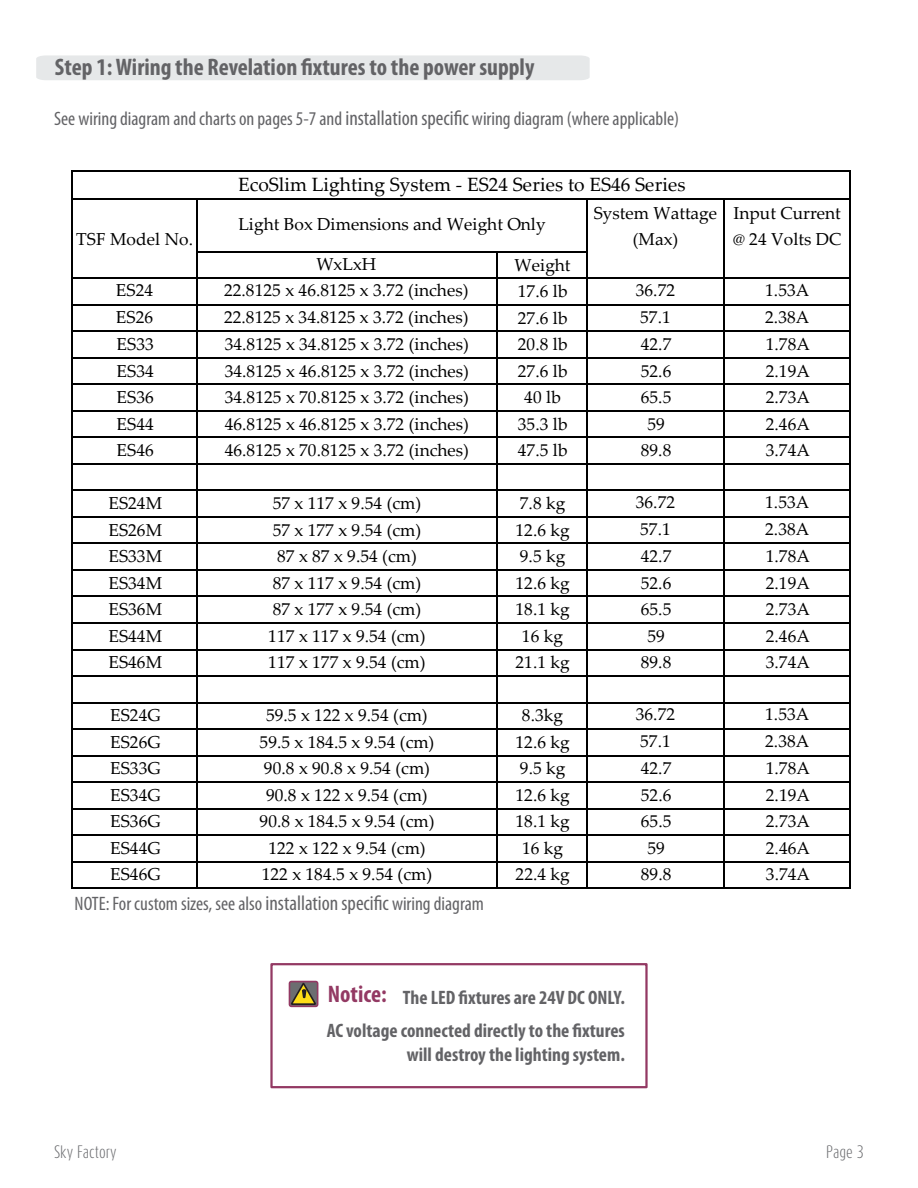
<style>
.page{position:relative;width:918px;height:1188px;background:#fff}
.page>*{position:absolute;margin:0;border:0;box-sizing:border-box;transform-origin:0 0}
.t1{font:700 condensed 24px "Myriad Pro";color:#636366}
.t2{font:700 condensed 24px "Myriad Pro";color:#933963}
.t3{font:condensed 19.5px "Myriad Pro";color:#636366}
.t4{font:700 condensed 19.5px "Myriad Pro";color:#636366}
.t5{font:19.2px "Palatino Linotype";color:#000}
.t6{font:17.4px/25.7px "Palatino Linotype";letter-spacing:.005em;color:#000;text-align:center}
.t7{font:300 15px "Dax Compact";color:#6c6d70}
.s1{font-size:21px}
</style>
<div class="page">
<div style="left:36px;top:55px;width:554px;height:25px;background:#e6e8e9"></div>
<div style="left:270px;top:963px;width:378px;height:125px;border:2px solid #933963"></div>
<svg style="left:289px;top:981px;width:29px;height:26px"></svg>
<hr style="left:71px;top:170px;width:2px;height:719px;background:#000">
<hr style="left:849px;top:172px;width:2px;height:717px;background:#000">
<hr style="left:196px;top:200px;width:2px;height:689px;background:#000">
<hr style="left:586px;top:200px;width:2px;height:689px;background:#000">
<hr style="left:723px;top:200px;width:2px;height:689px;background:#000">
<hr style="left:496px;top:253px;width:2px;height:636px;background:#000">
<hr style="left:73px;top:170px;width:778px;height:2px;background:#000">
<hr style="left:73px;top:198px;width:778px;height:2px;background:#000">
<hr style="left:198px;top:251px;width:390px;height:2px;background:#000">
<hr style="left:73px;top:277px;width:778px;height:2px;background:#000">
<hr style="left:73px;top:304px;width:778px;height:2px;background:#000">
<hr style="left:73px;top:331px;width:778px;height:1px;background:#000">
<hr style="left:73px;top:357px;width:778px;height:2px;background:#000">
<hr style="left:73px;top:384px;width:778px;height:1px;background:#000">
<hr style="left:73px;top:410px;width:778px;height:2px;background:#000">
<hr style="left:73px;top:437px;width:778px;height:1px;background:#000">
<hr style="left:73px;top:463px;width:778px;height:2px;background:#000">
<hr style="left:73px;top:490px;width:778px;height:1px;background:#000">
<hr style="left:73px;top:516px;width:778px;height:2px;background:#000">
<hr style="left:73px;top:543px;width:778px;height:1px;background:#000">
<hr style="left:73px;top:569px;width:778px;height:2px;background:#000">
<hr style="left:73px;top:596px;width:778px;height:1px;background:#000">
<hr style="left:73px;top:622px;width:778px;height:2px;background:#000">
<hr style="left:73px;top:649px;width:778px;height:1px;background:#000">
<hr style="left:73px;top:675px;width:778px;height:2px;background:#000">
<hr style="left:73px;top:702px;width:778px;height:1px;background:#000">
<hr style="left:73px;top:728px;width:778px;height:2px;background:#000">
<hr style="left:73px;top:755px;width:778px;height:1px;background:#000">
<hr style="left:73px;top:781px;width:778px;height:2px;background:#000">
<hr style="left:73px;top:808px;width:778px;height:1px;background:#000">
<hr style="left:73px;top:834px;width:778px;height:2px;background:#000">
<hr style="left:73px;top:861px;width:778px;height:1px;background:#000">
<hr style="left:73px;top:887px;width:778px;height:2px;background:#000">
<p class="t1" style="left:55px;top:52px;width:481px">Step 1: Wiring the Revelation fixtures to the power supply</p>
<p class="t3" style="left:54px;top:107px;width:627px">See wiring diagram and charts on pages 5-7 and <span class="s1">installation specific</span> wiring diagram (where applicable)</p>
<p class="t6" style="left:76px;top:226px;width:118px">TSF Model No.</p>
<p class="t5" style="left:238px;top:171px;width:449px">EcoSlim Lighting System - ES24 Series to ES46 Series</p>
<p class="t6" style="left:238px;top:211px;width:309px">Light Box Dimensions and Weight Only</p>
<p class="t6" style="left:316px;top:250px;width:61px">WxLxH</p>
<p class="t6" style="left:514px;top:251px;width:58px">Weight</p>
<p class="t6" style="left:594px;top:200px;width:125px">System Wattage (Max)</p>
<p class="t6" style="left:733px;top:200px;width:110px;text-align:left">Input Current @ 24 Volts DC</p>
<p class="t6" style="left:116px;top:277px;width:39px">ES24</p>
<p class="t6" style="left:224px;top:277px;width:246px">22.8125 x 46.8125 x 3.72 (inches)</p>
<p class="t6" style="left:518px;top:278px;width:51px">17.6 lb</p>
<p class="t6" style="left:636px;top:277px;width:41px">36.72</p>
<p class="t6" style="left:765px;top:277px;width:46px">1.53A</p>
<p class="t6" style="left:116px;top:303px;width:39px">ES26</p>
<p class="t6" style="left:224px;top:303px;width:246px">22.8125 x 34.8125 x 3.72 (inches)</p>
<p class="t6" style="left:518px;top:304px;width:51px">27.6 lb</p>
<p class="t6" style="left:640px;top:303px;width:32px">57.1</p>
<p class="t6" style="left:765px;top:303px;width:46px">2.38A</p>
<p class="t6" style="left:117px;top:331px;width:39px">ES33</p>
<p class="t6" style="left:225px;top:331px;width:246px">34.8125 x 34.8125 x 3.72 (inches)</p>
<p class="t6" style="left:518px;top:331px;width:51px">20.8 lb</p>
<p class="t6" style="left:641px;top:331px;width:32px">42.7</p>
<p class="t6" style="left:766px;top:331px;width:46px">1.78A</p>
<p class="t6" style="left:117px;top:357px;width:39px">ES34</p>
<p class="t6" style="left:225px;top:357px;width:246px">34.8125 x 46.8125 x 3.72 (inches)</p>
<p class="t6" style="left:518px;top:357px;width:51px">27.6 lb</p>
<p class="t6" style="left:641px;top:357px;width:32px">52.6</p>
<p class="t6" style="left:766px;top:357px;width:46px">2.19A</p>
<p class="t6" style="left:117px;top:384px;width:39px">ES36</p>
<p class="t6" style="left:225px;top:384px;width:246px">34.8125 x 70.8125 x 3.72 (inches)</p>
<p class="t6" style="left:524px;top:384px;width:38px">40 lb</p>
<p class="t6" style="left:641px;top:384px;width:32px">65.5</p>
<p class="t6" style="left:766px;top:384px;width:46px">2.73A</p>
<p class="t6" style="left:117px;top:410px;width:39px">ES44</p>
<p class="t6" style="left:225px;top:410px;width:246px">46.8125 x 46.8125 x 3.72 (inches)</p>
<p class="t6" style="left:518px;top:410px;width:51px">35.3 lb</p>
<p class="t6" style="left:647px;top:410px;width:19px">59</p>
<p class="t6" style="left:766px;top:410px;width:46px">2.46A</p>
<p class="t6" style="left:117px;top:437px;width:39px">ES46</p>
<p class="t6" style="left:225px;top:437px;width:246px">46.8125 x 70.8125 x 3.72 (inches)</p>
<p class="t6" style="left:518px;top:437px;width:51px">47.5 lb</p>
<p class="t6" style="left:641px;top:437px;width:32px">89.8</p>
<p class="t6" style="left:766px;top:437px;width:46px">3.74A</p>
<p class="t6" style="left:108px;top:490px;width:55px">ES24M</p>
<p class="t6" style="left:273px;top:490px;width:150px">57 x 117 x 9.54 (cm)</p>
<p class="t6" style="left:520px;top:490px;width:47px">7.8 kg</p>
<p class="t6" style="left:636px;top:489px;width:41px">36.72</p>
<p class="t6" style="left:765px;top:489px;width:46px">1.53A</p>
<p class="t6" style="left:108px;top:516px;width:55px">ES26M</p>
<p class="t6" style="left:273px;top:516px;width:150px">57 x 177 x 9.54 (cm)</p>
<p class="t6" style="left:516px;top:516px;width:56px">12.6 kg</p>
<p class="t6" style="left:640px;top:515px;width:32px">57.1</p>
<p class="t6" style="left:765px;top:515px;width:46px">2.38A</p>
<p class="t6" style="left:108px;top:543px;width:55px">ES33M</p>
<p class="t6" style="left:277px;top:543px;width:141px">87 x 87 x 9.54 (cm)</p>
<p class="t6" style="left:520px;top:543px;width:47px">9.5 kg</p>
<p class="t6" style="left:641px;top:543px;width:32px">42.7</p>
<p class="t6" style="left:766px;top:543px;width:46px">1.78A</p>
<p class="t6" style="left:108px;top:569px;width:55px">ES34M</p>
<p class="t6" style="left:273px;top:569px;width:150px">87 x 117 x 9.54 (cm)</p>
<p class="t6" style="left:516px;top:569px;width:56px">12.6 kg</p>
<p class="t6" style="left:641px;top:569px;width:32px">52.6</p>
<p class="t6" style="left:766px;top:569px;width:46px">2.19A</p>
<p class="t6" style="left:108px;top:596px;width:55px">ES36M</p>
<p class="t6" style="left:273px;top:596px;width:150px">87 x 177 x 9.54 (cm)</p>
<p class="t6" style="left:516px;top:596px;width:56px">18.1 kg</p>
<p class="t6" style="left:641px;top:596px;width:32px">65.5</p>
<p class="t6" style="left:766px;top:596px;width:46px">2.73A</p>
<p class="t6" style="left:108px;top:622px;width:55px">ES44M</p>
<p class="t6" style="left:268px;top:622px;width:159px">117 x 117 x 9.54 (cm)</p>
<p class="t6" style="left:522px;top:622px;width:43px">16 kg</p>
<p class="t6" style="left:647px;top:622px;width:19px">59</p>
<p class="t6" style="left:766px;top:622px;width:46px">2.46A</p>
<p class="t6" style="left:108px;top:649px;width:55px">ES46M</p>
<p class="t6" style="left:268px;top:649px;width:159px">117 x 177 x 9.54 (cm)</p>
<p class="t6" style="left:516px;top:649px;width:56px">21.1 kg</p>
<p class="t6" style="left:641px;top:649px;width:32px">89.8</p>
<p class="t6" style="left:766px;top:649px;width:46px">3.74A</p>
<p class="t6" style="left:110px;top:702px;width:52px">ES24G</p>
<p class="t6" style="left:266px;top:702px;width:163px">59.5 x 122 x 9.54 (cm)</p>
<p class="t6" style="left:522px;top:702px;width:43px">8.3kg</p>
<p class="t6" style="left:636px;top:701px;width:41px">36.72</p>
<p class="t6" style="left:765px;top:701px;width:46px">1.53A</p>
<p class="t6" style="left:110px;top:728px;width:52px">ES26G</p>
<p class="t6" style="left:260px;top:728px;width:176px">59.5 x 184.5 x 9.54 (cm)</p>
<p class="t6" style="left:516px;top:728px;width:56px">12.6 kg</p>
<p class="t6" style="left:640px;top:727px;width:32px">57.1</p>
<p class="t6" style="left:765px;top:727px;width:46px">2.38A</p>
<p class="t6" style="left:110px;top:755px;width:52px">ES33G</p>
<p class="t6" style="left:264px;top:755px;width:168px">90.8 x 90.8 x 9.54 (cm)</p>
<p class="t6" style="left:520px;top:755px;width:47px">9.5 kg</p>
<p class="t6" style="left:641px;top:755px;width:32px">42.7</p>
<p class="t6" style="left:766px;top:755px;width:46px">1.78A</p>
<p class="t6" style="left:110px;top:781px;width:52px">ES34G</p>
<p class="t6" style="left:266px;top:781px;width:163px">90.8 x 122 x 9.54 (cm)</p>
<p class="t6" style="left:516px;top:781px;width:56px">12.6 kg</p>
<p class="t6" style="left:641px;top:781px;width:32px">52.6</p>
<p class="t6" style="left:766px;top:781px;width:46px">2.19A</p>
<p class="t6" style="left:110px;top:808px;width:52px">ES36G</p>
<p class="t6" style="left:260px;top:808px;width:176px">90.8 x 184.5 x 9.54 (cm)</p>
<p class="t6" style="left:516px;top:808px;width:56px">18.1 kg</p>
<p class="t6" style="left:641px;top:808px;width:32px">65.5</p>
<p class="t6" style="left:766px;top:808px;width:46px">2.73A</p>
<p class="t6" style="left:110px;top:834px;width:52px">ES44G</p>
<p class="t6" style="left:268px;top:834px;width:159px">122 x 122 x 9.54 (cm)</p>
<p class="t6" style="left:522px;top:834px;width:43px">16 kg</p>
<p class="t6" style="left:648px;top:834px;width:19px">59</p>
<p class="t6" style="left:766px;top:834px;width:46px">2.46A</p>
<p class="t6" style="left:110px;top:861px;width:52px">ES46G</p>
<p class="t6" style="left:262px;top:861px;width:172px">122 x 184.5 x 9.54 (cm)</p>
<p class="t6" style="left:516px;top:861px;width:56px">22.4 kg</p>
<p class="t6" style="left:641px;top:861px;width:32px">89.8</p>
<p class="t6" style="left:766px;top:861px;width:46px">3.74A</p>
<p class="t3" style="left:75px;top:892px;width:411px">NOTE: For custom sizes, see also <span class="s1">installation specific</span> wiring diagram</p>
<p class="t2" style="left:328px;top:979px;width:60px">Notice:</p>
<p class="t4" style="left:403px;top:985px;width:223px">The LED fixtures are 24V DC ONLY.</p>
<p class="t4" style="left:327px;top:1018px;width:300px">AC voltage connected directly to the fixtures</p>
<p class="t4" style="left:407px;top:1042px;width:220px">will destroy the lighting system.</p>
<p class="t7" style="left:54px;top:1142px;width:64px">Sky Factory</p>
<p class="t7" style="left:826px;top:1142px;width:39px">Page 3</p>
</div>
